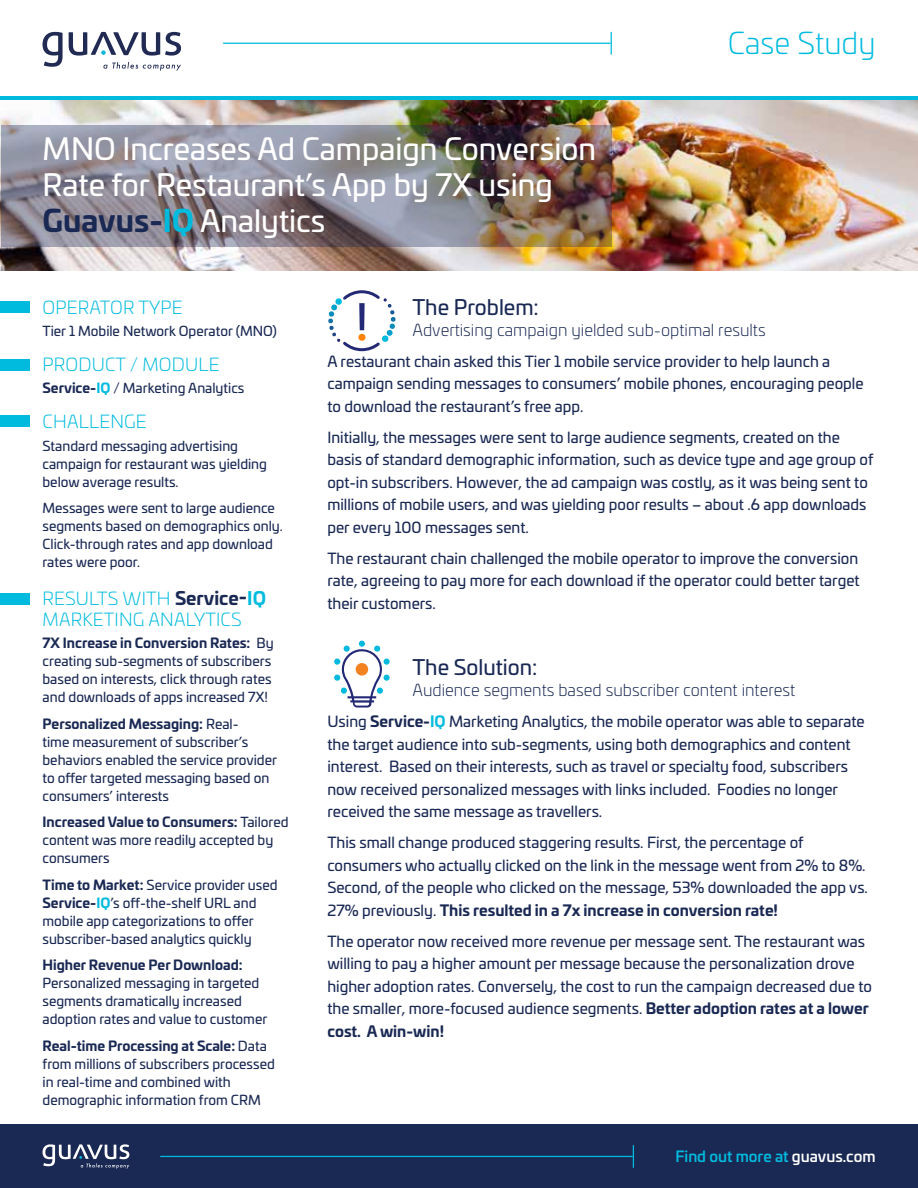
<style>
.page{position:relative;width:918px;height:1188px;background:#fff}
.page>*{position:absolute;margin:0;border:0;box-sizing:border-box;transform-origin:0 0}
.t1{font:30px/36px "Univia Pro";color:#fff}
.t2{font:300 30px "Univia Pro";color:#00bbde}
.t3{font:21px "Univia Pro";color:#1a2954}
.t4{font:300 18px/21px "Univia Pro";letter-spacing:.01em;color:#00bbde}
.t5{font:300 16.5px "Univia Pro";color:#1a2954}
.t6{font:15px/22.5px "Univia Pro";color:#1a2954}
.t7{font:500 15px "Univia Pro";color:#00bbde}
.t8{font:13.5px/18px "Univia Pro";color:#1a2954}
.t9{font:700 13.5px "Univia Pro";color:#1a2954}
.s1{font-weight:700;color:#1a2954}
.s2{font-weight:700;color:#00bbde}
.s3{font-weight:700}
.s4{color:#fff}
</style>
<div class="page">
<svg style="left:0;top:97px;width:918px;height:4px;background:#2bb5cc"></svg>
<div style="left:0;top:301px;width:30px;height:11px;background:#00bbde"></div>
<div style="left:0;top:359px;width:30px;height:11px;background:#00bbde"></div>
<div style="left:0;top:593px;width:30px;height:11px;background:#00bbde"></div>
<img style="left:0;top:101px;width:918px;height:170px">
<img style="left:2px;top:125px;width:610px;height:121px">
<svg style="left:334px;top:641px;width:56px;height:67px"></svg>
<svg style="left:328px;top:290px;width:68px;height:62px"></svg>
<div style="left:358px;top:334px;width:8px;height:7px;background:#ff8200;border-radius:50%"></div>
<div style="left:0;top:416px;width:30px;height:11px;background:#00bbde"></div>
<div style="left:0;top:1124px;width:918px;height:64px;background:#1a2954"></div>
<hr style="left:160px;top:1156px;width:473px;height:1px;background:#00bbde">
<svg style="left:633px;top:1145px;width:1px;height:23px"></svg>
<svg style="left:43px;top:1144px;width:86px;height:25px"></svg>
<hr style="left:223px;top:43px;width:388px;height:1px;background:#00bbde">
<svg style="left:611px;top:32px;width:1px;height:23px"></svg>
<svg style="left:69px;top:32px;width:112px;height:24px"></svg>
<svg style="left:43px;top:32px;width:20px;height:35px"></svg>
<svg style="left:103px;top:62px;width:78px;height:9px"></svg>
<h1 class="t1" style="left:43px;top:129px;width:555px">MNO Increases Ad Campaign Conversion<br>Rate for Restaurant’s App by 7X using<br><span class="s1">Guavus-</span><span class="s2">IQ</span> Analytics</h1>
<h1 class="t2" style="left:728px;top:22px;width:149px">Case Study</h1>
<p class="t4" style="left:43px;top:296px;width:142px">OPERATOR TYPE</p>
<p class="t8" style="left:43px;top:321px;width:236px">Tier 1 Mobile Network Operator (MNO)</p>
<p class="t4" style="left:43px;top:353px;width:179px">PRODUCT / MODULE</p>
<p class="t8" style="left:43px;top:379px;width:203px"><span class="s3">Service-</span><span class="s2">IQ</span> / Marketing Analytics</p>
<p class="t4" style="left:43px;top:411px;width:106px">CHALLENGE</p>
<p class="t8" style="left:43px;top:436px;width:226px">Standard messaging advertising campaign for restaurant was yielding below average results.</p>
<p class="t8" style="left:43px;top:499px;width:242px">Messages were sent to large audience segments based on demographics only.<br>Click-through rates and app download rates were poor.</p>
<p class="t4" style="left:43px;top:587px;width:225px">RESULTS WITH <span class="s1">Service-</span><span class="s3">IQ<br></span>MARKETING ANALYTICS</p>
<p class="t8" style="left:43px;top:634px;width:233px"><span class="s3">7X Increase in Conversion Rates:</span> By creating sub-segments of subscribers based on interests, click through rates and downloads of apps increased 7X!</p>
<p class="t8" style="left:43px;top:714px;width:236px"><span class="s3">Personalized Messaging:</span> Real-<br>time measurement of subscriber’s behaviors enabled the service provider to offer targeted messaging based on consumers’ interests</p>
<p class="t8" style="left:43px;top:813px;width:248px"><span class="s3">Increased Value to Consumers:</span> Tailored content was more readily accepted by consumers</p>
<p class="t8" style="left:43px;top:875px;width:237px"><span class="s3">Time to Market:</span> Service provider used <span class="s3">Service-</span><span class="s2">IQ</span>’s off-the-shelf URL and mobile app categorizations to offer subscriber-based analytics quickly</p>
<p class="t9" style="left:43px;top:955px;width:202px">Higher Revenue Per Download:</p>
<p class="t8" style="left:43px;top:974px;width:226px">Personalized messaging in targeted segments dramatically increased adoption rates and value to customer</p>
<p class="t8" style="left:43px;top:1036px;width:234px"><span class="s3">Real-time Processing at Scale:</span> Data from millions of subscribers processed in real-time and combined with demographic information from CRM</p>
<h2 class="t3" style="left:412px;top:291px;width:128px">The Problem:</h2>
<p class="t5" style="left:412px;top:318px;width:355px">Advertising campaign yielded sub-optimal results</p>
<p class="t6" style="left:327px;top:349px;width:538px">A restaurant chain asked this Tier 1 mobile service provider to help launch a campaign sending messages to consumers’ mobile phones, encouraging people to download the restaurant’s free app.</p>
<p class="t6" style="left:327px;top:425px;width:548px">Initially, the messages were sent to large audience segments, created on the basis of standard demographic information, such as device type and age group of opt-in subscribers. However, the ad campaign was costly, as it was being sent to millions of mobile users, and was yielding poor results – about .6 app downloads per every 100 messages sent.</p>
<p class="t6" style="left:327px;top:546px;width:534px;text-align:justify">The restaurant chain challenged the mobile operator to improve the conversion rate, agreeing to pay more for each download if the operator could better target their customers.</p>
<h2 class="t3" style="left:412px;top:652px;width:126px">The Solution:</h2>
<p class="t5" style="left:412px;top:679px;width:384px">Audience segments based subscriber content interest</p>
<p class="t6" style="left:327px;top:710px;width:539px">Using <span class="s3">Service-</span><span class="s2">IQ</span> Marketing Analytics, the mobile operator was able to separate the target audience into sub-segments, using both demographics and content interest. Based on their interests, such as travel or specialty food, subscribers now received personalized messages with links included. Foodies no longer received the same message as travellers.</p>
<p class="t6" style="left:327px;top:831px;width:542px">This small change produced staggering results. First, the percentage of consumers who actually clicked on the link in the message went from 2% to 8%.<br>Second, of the people who clicked on the message, 53% downloaded the app vs.<br>27% previously. <span class="s3">This resulted in a 7x increase in conversion rate!</span></p>
<p class="t6" style="left:327px;top:929px;width:546px">The operator now received more revenue per message sent. The restaurant was willing to pay a higher amount per message because the personalization drove higher adoption rates. Conversely, the cost to run the campaign decreased due to the smaller, more-focused audience segments. <span class="s3">Better adoption rates at a lower cost. A win-win!</span></p>
<p class="t7" style="left:676px;top:1145px;width:202px">Find out more at <span class="s4">guavus.com</span></p>
</div>
